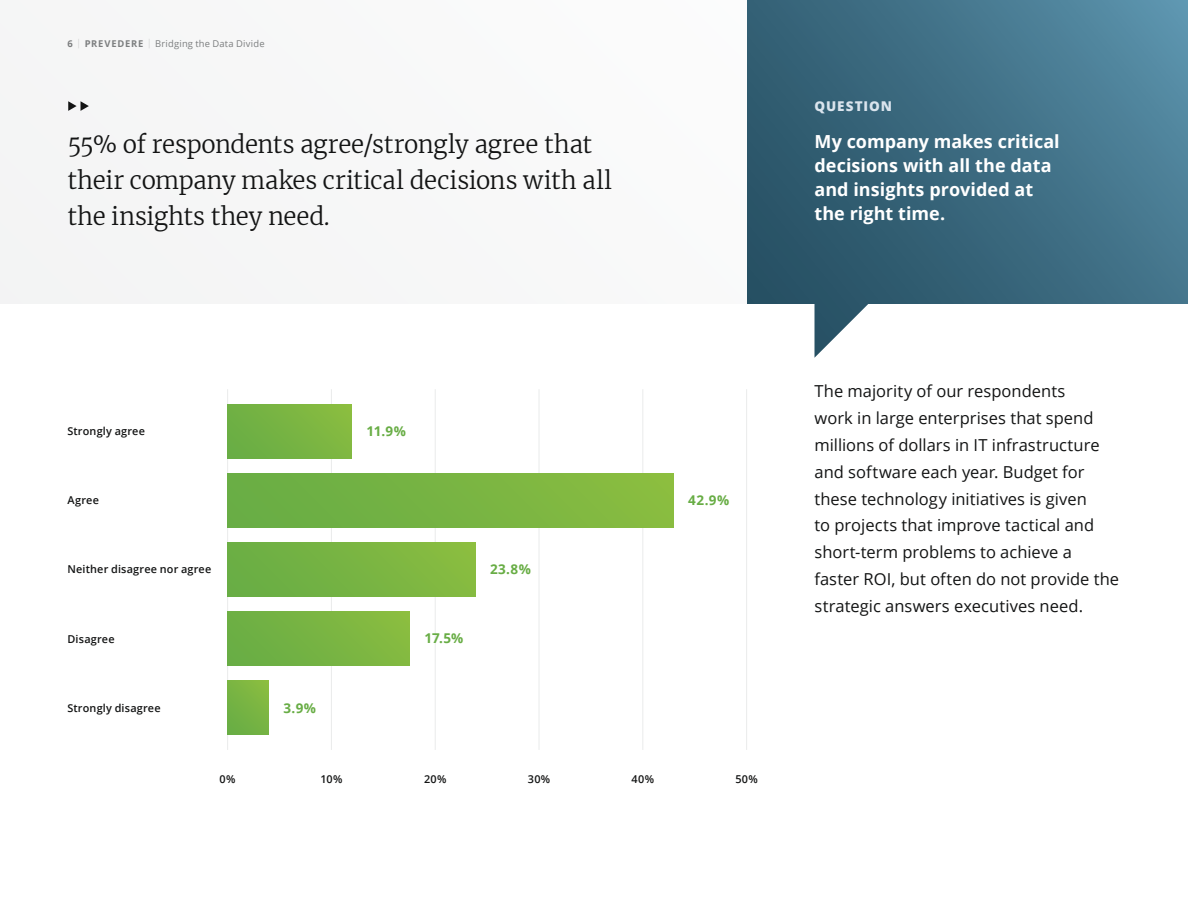
<style>
.page{position:relative;width:1188px;height:918px;background:#fff}
.page>*{position:absolute;margin:0;border:0;box-sizing:border-box;transform-origin:0 0}
.t1{font:300 24px/36px "Merriweather";letter-spacing:-.01em;color:#131414}
.t2{font:700 18px/24px "Open Sans";color:#fff}
.t3{font:16.5px/27px "Open Sans";color:#131414}
.t4{font:700 13.5px "Open Sans";letter-spacing:.01em;color:#68ad45}
.t5{font:800 13.5px "Open Sans";letter-spacing:.065em;color:#dae4ed}
.t6{font:600 10.8px "Open Sans";letter-spacing:.015em;color:#131414}
.t7{font:9.3px "Open Sans";letter-spacing:.025em;color:#7c7e7f}
.s1{font-weight:700}
.s2{font-weight:300;color:#c7c8c9}
</style>
<div class="page">
<div style="left:0;top:0;width:1188px;height:304px;background:#f7f7f8"></div>
<svg style="left:747px;top:0;width:441px;height:304px;background:#3d6c82"></svg>
<svg style="left:814px;top:304px;width:54px;height:54px"></svg>
<svg style="left:68px;top:101px;width:21px;height:10px"></svg>
<hr style="left:539px;top:389px;width:1px;height:361px;background:#eaebeb">
<hr style="left:435px;top:389px;width:1px;height:361px;background:#eaebeb">
<hr style="left:331px;top:389px;width:1px;height:361px;background:#eaebeb">
<hr style="left:227px;top:389px;width:1px;height:361px;background:#eaebeb">
<hr style="left:746px;top:389px;width:1px;height:361px;background:#eaebeb">
<hr style="left:642px;top:389px;width:1px;height:361px;background:#eaebeb">
<div style="left:227px;top:404px;width:125px;height:54px;background:linear-gradient(to right,#6aae45,#86bb41)"></div>
<div style="left:227px;top:681px;width:41px;height:54px;background:linear-gradient(to right,#6fb044,#80b841)"></div>
<div style="left:227px;top:543px;width:248px;height:54px;background:linear-gradient(to right,#68ad45,#88bc40)"></div>
<div style="left:227px;top:612px;width:183px;height:54px;background:linear-gradient(to right,#69ad45,#87bb40)"></div>
<div style="left:227px;top:473px;width:446px;height:54px;background:linear-gradient(to right,#67ac45,#8abc40)"></div>
<p class="t7" style="left:68px;top:37px;width:199px"><span class="s1">6</span> <span class="s2">|</span> <span class="s1">PREVEDERE</span> <span class="s2">|</span> Bridging the Data Divide</p>
<h1 class="t1" style="left:68px;top:125px;width:546px">55% of respondents agree/strongly agree that their company makes critical decisions with all the insights they need.</h1>
<p class="t5" style="left:814px;top:96px;width:79px">QUESTION</p>
<p class="t2" style="left:814px;top:129px;width:247px">My company makes critical decisions with all the data and insights provided at the right time.</p>
<p class="t6" style="left:68px;top:424px;width:79px">Strongly agree</p>
<p class="t6" style="left:68px;top:493px;width:33px">Agree</p>
<p class="t6" style="left:68px;top:562px;width:145px">Neither disagree nor agree</p>
<p class="t4" style="left:367px;top:422px;width:41px">11.9%</p>
<p class="t4" style="left:490px;top:560px;width:42px">23.8%</p>
<p class="t4" style="left:688px;top:491px;width:43px">42.9%</p>
<p class="t3" style="left:814px;top:377px;width:306px">The majority of our respondents<br>work in large enterprises that spend millions of dollars in IT infrastructure and software each year. Budget for these technology initiatives is given<br>to projects that improve tactical and short-term problems to achieve a faster ROI, but often do not provide the strategic answers executives need.</p>
<p class="t6" style="left:68px;top:631px;width:49px">Disagree</p>
<p class="t4" style="left:425px;top:629px;width:40px">17.5%</p>
<p class="t6" style="left:68px;top:700px;width:95px">Strongly disagree</p>
<p class="t4" style="left:283px;top:698px;width:34px">3.9%</p>
<p class="t6" style="left:220px;top:771px;width:17px">0%</p>
<p class="t6" style="left:320px;top:771px;width:23px">10%</p>
<p class="t6" style="left:424px;top:771px;width:24px">20%</p>
<p class="t6" style="left:528px;top:771px;width:24px">30%</p>
<p class="t6" style="left:632px;top:771px;width:24px">40%</p>
<p class="t6" style="left:735px;top:771px;width:24px">50%</p>
</div>
